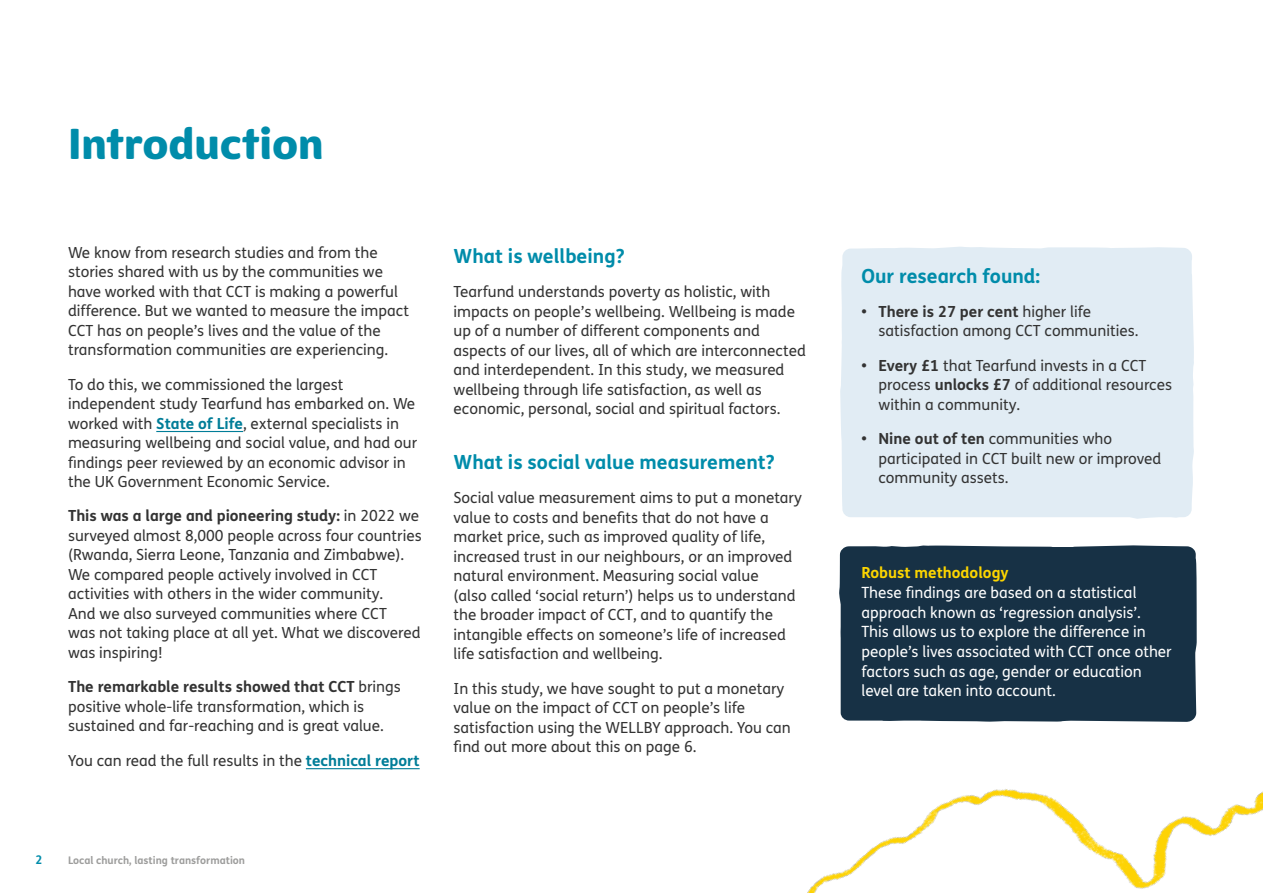
<style>
.page{position:relative;width:1263px;height:893px;background:#fff}
.page>*{position:absolute;margin:0;border:0;box-sizing:border-box;transform-origin:0 0}
.Heading_1{font:42px "Tearfund Sans";color:#008caa}
.Heading_2__3_5_befor{font:700 19.5px "FS Me";color:#008caa}
.Body_10_2pt{font:700 19.5px "FS Me";color:#008caa}
.Body_10_2pt_Bold{font:15.45px/19.6px "FS Me";color:#fff}
.Body_10_2pt-2{font:15.3px/19.5px "FS Me";color:#333}
.Body_10_2pt_Bold-2{font:700 15.3px "FS Me";color:#fcd500}
.t1{font:700 12px "FS Me";color:#008caa}
.t2{font:700 10.5px "FS Me";color:#9d9d9c}
.s1{font-weight:700;color:#007d98}
.s2{font-weight:700}
</style>
<div class="page">
<div style="left:840px;top:247px;width:354px;height:272px;background:#e1ecf4"></div>
<div style="left:839px;top:545px;width:358px;height:121px;background:#173145"></div>
<img style="left:807px;top:666px;width:456px;height:227px">
<hr style="left:156px;top:431px;width:87px;height:1px;background:#007d98">
<hr style="left:306px;top:768px;width:114px;height:1px;background:#007d98">
<h1 class="Heading_1" style="left:68px;top:106px;width:257px">Introduction</h1>
<p class="Body_10_2pt-2" style="left:68px;top:242px;width:343px">We know from research studies and from the stories shared with us by the communities we have worked with that CCT is making a powerful difference. But we wanted to measure the impact CCT has on people’s lives and the value of the transformation communities are experiencing.</p>
<p class="Body_10_2pt-2" style="left:68px;top:374px;width:351px">To do this, we commissioned the largest independent study Tearfund has embarked on. We worked with <span class="s1">State of Life</span>, external specialists in measuring wellbeing and social value, and had our findings peer reviewed by an economic advisor in the UK Government Economic Service.</p>
<p class="Body_10_2pt-2" style="left:68px;top:506px;width:355px"><span class="s2">This was a large and pioneering study:</span> in 2022 we surveyed almost 8,000 people across four countries (Rwanda, Sierra Leone, Tanzania and Zimbabwe).<br>We compared people actively involved in CCT activities with others in the wider community.<br>And we also surveyed communities where CCT<br>was not taking place at all yet. What we discovered was inspiring!</p>
<p class="Body_10_2pt-2" style="left:68px;top:677px;width:334px"><span class="s2">The remarkable results showed that CCT</span> brings positive whole-life transformation, which is sustained and far-reaching and is great value.</p>
<p class="Body_10_2pt-2" style="left:68px;top:750px;width:353px">You can read the full results in the <span class="s1">technical report</span></p>
<p class="Body_10_2pt" style="left:454px;top:241px;width:172px">What is wellbeing?</p>
<p class="Body_10_2pt-2" style="left:454px;top:282px;width:354px">Tearfund understands poverty as holistic, with impacts on people’s wellbeing. Wellbeing is made up of a number of different components and aspects of our lives, all of which are interconnected and interdependent. In this study, we measured wellbeing through life satisfaction, as well as economic, personal, social and spiritual factors.</p>
<h2 class="Heading_2__3_5_befor" style="left:454px;top:447px;width:322px">What is social value measurement?</h2>
<p class="Body_10_2pt-2" style="left:454px;top:488px;width:350px">Social value measurement aims to put a monetary value to costs and benefits that do not have a market price, such as improved quality of life, increased trust in our neighbours, or an improved natural environment. Measuring social value<br>(also called ‘social return’) helps us to understand the broader impact of CCT, and to quantify the intangible effects on someone’s life of increased life satisfaction and wellbeing.</p>
<p class="Body_10_2pt-2" style="left:454px;top:678px;width:339px">In this study, we have sought to put a monetary value on the impact of CCT on people’s life satisfaction using the WELLBY approach. You can find out more about this on page 6.</p>
<p class="t1" style="left:35px;top:851px;width:9px">2</p>
<p class="t2" style="left:68px;top:852px;width:179px">Local church, lasting transformation</p>
<h2 class="Heading_2__3_5_befor" style="left:861px;top:261px;width:180px">Our research found:</h2>
<p class="Body_10_2pt-2" style="left:878px;top:301px;width:261px;text-indent:-17px"><span class="s2">• There is 27 per cent</span> higher life satisfaction among CCT communities.</p>
<p class="Body_10_2pt-2" style="left:878px;top:355px;width:295px;text-indent:-17px"><span class="s2">• Every £1</span> that Tearfund invests in a CCT process <span class="s2">unlocks £7</span> of additional resources within a community.</p>
<p class="Body_10_2pt-2" style="left:878px;top:429px;width:284px;text-indent:-17px"><span class="s2">• Nine out of ten</span> communities who participated in CCT built new or improved community assets.</p>
<p class="Body_10_2pt_Bold-2" style="left:861px;top:561px;width:149px">Robust methodology</p>
<p class="Body_10_2pt_Bold" style="left:861px;top:582px;width:312px">These findings are based on a statistical approach known as ‘regression analysis’.<br>This allows us to explore the difference in people’s lives associated with CCT once other factors such as age, gender or education level are taken into account.</p>
</div>
